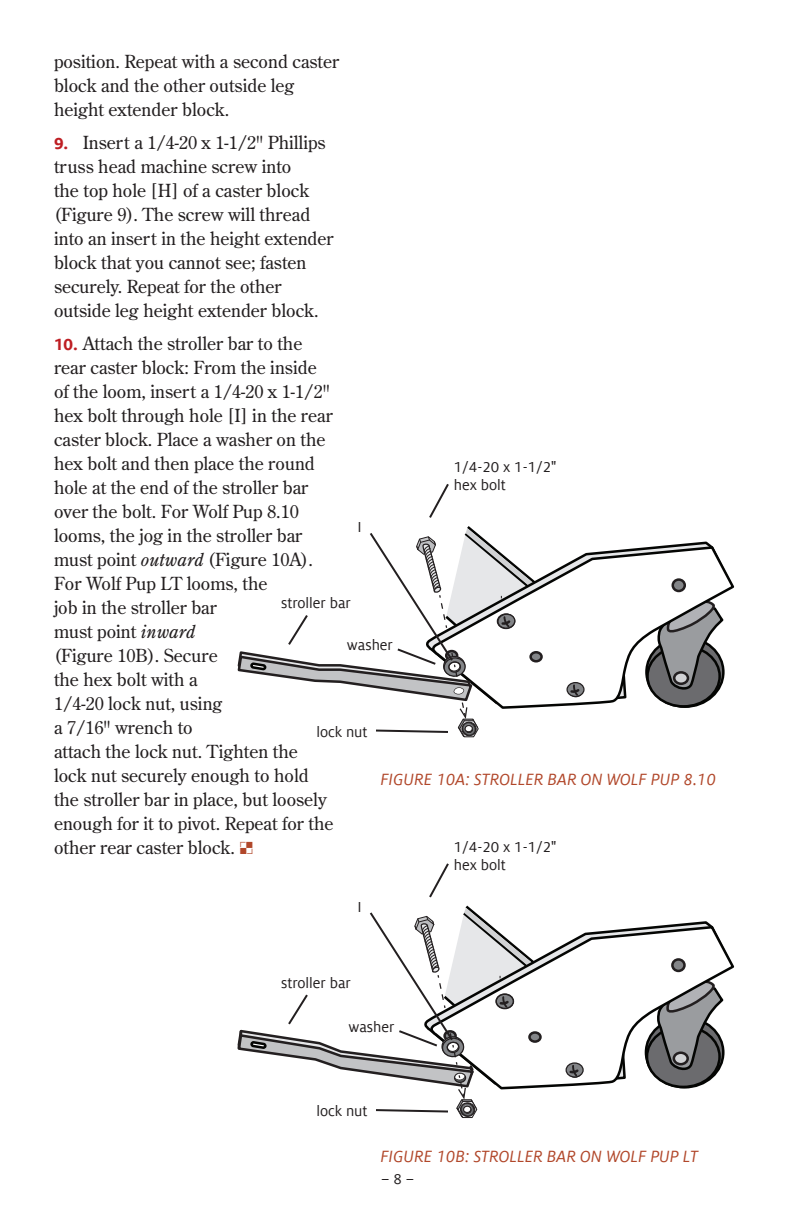
<style>
.page{position:relative;width:792px;height:1224px;background:#fff}
.page>*{position:absolute;margin:0;border:0;box-sizing:border-box;transform-origin:0 0}
.t1{font:18px/24px "Century Old Style Std";color:#231f20}
.figure_label{font:italic 18px "Milo Offc";color:#b1472a}
.call-out{font:16px/18px "Milo Offc";color:#231f20}
.s1{font-family:"Milo Offc";font-weight:700;color:#be1e23}
.s2{font-style:italic}
.s3{color:#b1472a}
</style>
<div class="page">
<svg style="left:627px;top:925px;width:108px;height:164px"></svg>
<div style="left:672px;top:959px;width:12px;height:12px;background:#838588;border-radius:50%"></div>
<div style="left:671px;top:958px;width:15px;height:14px;border:3px solid #231f20;border-radius:50%"></div>
<svg style="left:237px;top:863px;width:390px;height:255px"></svg>
<svg style="left:628px;top:545px;width:107px;height:163px"></svg>
<div style="left:673px;top:580px;width:12px;height:11px;background:#838588;border-radius:50%"></div>
<div style="left:672px;top:578px;width:14px;height:14px;border:3px solid #231f20;border-radius:50%"></div>
<svg style="left:237px;top:484px;width:391px;height:254px"></svg>
<p class="t1" style="left:54px;top:49px;width:287px">position. Repeat with a second caster block and the other outside leg height extender block.</p>
<p class="t1" style="left:54px;top:130px;width:281px"><span class="s1">9.</span> Insert a 1/4-20 x 1-1/2" Phillips truss head machine screw into<br>the top hole [H] of a caster block (Figure 9). The screw will thread into an insert in the height extender block that you cannot see; fasten securely. Repeat for the other outside leg height extender block.</p>
<p class="t1" style="left:54px;top:331px;width:281px"><span class="s1">10.</span> Attach the stroller bar to the rear caster block: From the inside of the loom, insert a 1/4-20 x 1-1/2" hex bolt through hole [I] in the rear caster block. Place a washer on the hex bolt and then place the round hole at the end of the stroller bar over the bolt. For Wolf Pup 8.10 looms, the jog in the stroller bar must point <span class="s2">outward</span> (Figure 10A).<br>For Wolf Pup LT looms, the<br>job in the stroller bar<br>must point <span class="s2">inward<br></span>(Figure 10B). Secure<br>the hex bolt with a<br>1/4-20 lock nut, using<br>a 7/16" wrench to<br>attach the lock nut. Tighten the lock nut securely enough to hold the stroller bar in place, but loosely enough for it to pivot. Repeat for the other rear caster block. <span class="s3">•</span></p>
<p class="call-out" style="left:454px;top:458px;width:104px">1/4-20 x 1-1/2" hex bolt</p>
<p class="call-out" style="left:357px;top:518px;width:6px">I</p>
<p class="call-out" style="left:281px;top:595px;width:71px">stroller bar</p>
<p class="call-out" style="left:347px;top:637px;width:48px">washer</p>
<p class="call-out" style="left:316px;top:723px;width:53px">lock nut</p>
<p class="figure_label" style="left:380px;top:769px;width:337px">FIGURE 10A: STROLLER BAR ON WOLF PUP 8.10</p>
<p class="call-out" style="left:454px;top:838px;width:104px">1/4-20 x 1-1/2" hex bolt</p>
<p class="call-out" style="left:357px;top:898px;width:6px">I</p>
<p class="call-out" style="left:281px;top:974px;width:71px">stroller bar</p>
<p class="call-out" style="left:348px;top:1018px;width:48px">washer</p>
<p class="call-out" style="left:316px;top:1102px;width:53px">lock nut</p>
<p class="figure_label" style="left:380px;top:1147px;width:319px">FIGURE 10B: STROLLER BAR ON WOLF PUP LT</p>
<p class="call-out" style="left:381px;top:1170px;width:34px">– 8 –</p>
</div>
